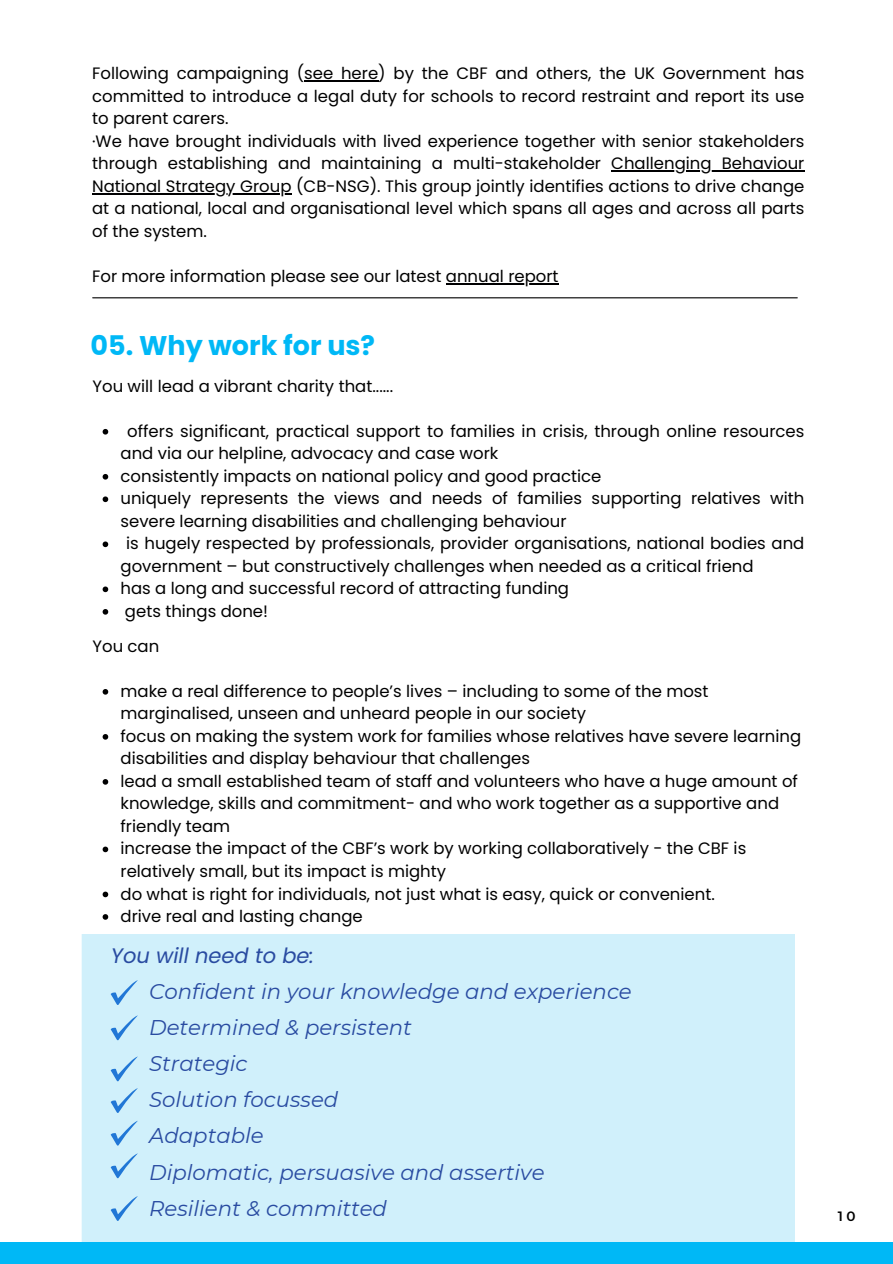
<style>
.page{position:relative;width:893px;height:1264px;background:#fff}
.page>*{position:absolute;margin:0;border:0;box-sizing:border-box;transform-origin:0 0}
.t1{font:700 27px "Poppins";color:#00b8f6}
.t2{font:italic 21.3px/36px "Montserrat";color:#294ba1}
.t3{font:italic 21px "Poppins";color:#294ba1}
.t4{font:16.5px/22.5px "Poppins";color:#000001}
.t5{font:600 13.5px "Montserrat";color:#000001}
</style>
<div class="page">
<hr style="left:93px;top:297px;width:704px;height:1px;background:#000">
<div style="left:82px;top:934px;width:713px;height:308px;background:#d0f0fb"></div>
<div style="left:0;top:1242px;width:892px;height:21px;background:#00b8f6"></div>
<svg style="left:111px;top:980px;width:27px;height:24px"></svg>
<svg style="left:103px;top:429px;width:5px;height:5px"></svg>
<svg style="left:103px;top:474px;width:5px;height:5px"></svg>
<svg style="left:103px;top:496px;width:5px;height:6px"></svg>
<svg style="left:103px;top:541px;width:5px;height:6px"></svg>
<svg style="left:103px;top:586px;width:5px;height:6px"></svg>
<svg style="left:103px;top:609px;width:5px;height:5px"></svg>
<hr style="left:304px;top:81px;width:74px;height:1px;background:#000001">
<hr style="left:611px;top:171px;width:193px;height:1px;background:#000001">
<hr style="left:92px;top:193px;width:199px;height:1px;background:#000001">
<hr style="left:446px;top:283px;width:112px;height:1px;background:#000001">
<svg style="left:103px;top:689px;width:5px;height:5px"></svg>
<svg style="left:103px;top:734px;width:5px;height:5px"></svg>
<svg style="left:103px;top:779px;width:5px;height:5px"></svg>
<svg style="left:103px;top:846px;width:5px;height:6px"></svg>
<svg style="left:103px;top:891px;width:5px;height:6px"></svg>
<svg style="left:103px;top:914px;width:5px;height:5px"></svg>
<svg style="left:111px;top:1015px;width:27px;height:25px"></svg>
<svg style="left:111px;top:1056px;width:27px;height:25px"></svg>
<svg style="left:111px;top:1088px;width:27px;height:24px"></svg>
<svg style="left:111px;top:1120px;width:27px;height:25px"></svg>
<svg style="left:111px;top:1153px;width:27px;height:25px"></svg>
<svg style="left:111px;top:1196px;width:27px;height:24px"></svg>
<p class="t4" style="left:92px;top:62px;width:713px">Following campaigning (see here) by the CBF and others, the UK Government has committed to introduce a legal duty for schools to record restraint and report its use to parent carers.<br>·We have brought individuals with lived experience together with senior stakeholders through establishing and maintaining a multi-stakeholder Challenging Behaviour National Strategy Group (CB-NSG). This group jointly identifies actions to drive change at a national, local and organisational level which spans all ages and across all parts of the system.</p>
<p class="t4" style="left:92px;top:265px;width:468px">For more information please see our latest annual report</p>
<h1 class="t1" style="left:91px;top:327px;width:286px">05. Why work for us?</h1>
<p class="t4" style="left:92px;top:375px;width:302px">You will lead a vibrant charity that......</p>
<p class="t4" style="left:127px;top:420px;width:678px">offers significant, practical support to families in crisis, through online resources</p>
<p class="t4" style="left:120px;top:442px;width:379px">and via our helpline, advocacy and case work</p>
<p class="t4" style="left:120px;top:465px;width:482px">consistently impacts on national policy and good practice</p>
<p class="t4" style="left:120px;top:487px;width:685px">uniquely represents the views and needs of families supporting relatives with</p>
<p class="t4" style="left:120px;top:510px;width:447px">severe learning disabilities and challenging behaviour</p>
<p class="t4" style="left:126px;top:532px;width:679px">is hugely respected by professionals, provider organisations, national bodies and</p>
<p class="t4" style="left:120px;top:555px;width:634px">government – but constructively challenges when needed as a critical friend</p>
<p class="t4" style="left:120px;top:577px;width:450px">has a long and successful record of attracting funding</p>
<p class="t4" style="left:125px;top:600px;width:145px">gets things done!</p>
<p class="t4" style="left:92px;top:635px;width:68px">You can</p>
<p class="t4" style="left:120px;top:680px;width:682px">make a real difference to people’s lives – including to some of the most marginalised, unseen and unheard people in our society<br>focus on making the system work for families whose relatives have severe learning disabilities and display behaviour that challenges<br>lead a small established team of staff and volunteers who have a huge amount of knowledge, skills and commitment- and who work together as a supportive and friendly team<br>increase the impact of the CBF’s work by working collaboratively - the CBF is relatively small, but its impact is mighty<br>do what is right for individuals, not just what is easy, quick or convenient.<br>drive real and lasting change</p>
<p class="t3" style="left:111px;top:940px;width:205px">You will need to be:</p>
<p class="t2" style="left:149px;top:973px;width:484px">Confident in your knowledge and experience<br>Determined &amp; persistent<br>Strategic<br>Solution focussed<br>Adaptable<br>Diplomatic, persuasive and assertive<br>Resilient &amp; committed</p>
<p class="t5" style="left:837px;top:1207px;width:19px">10</p>
</div>
